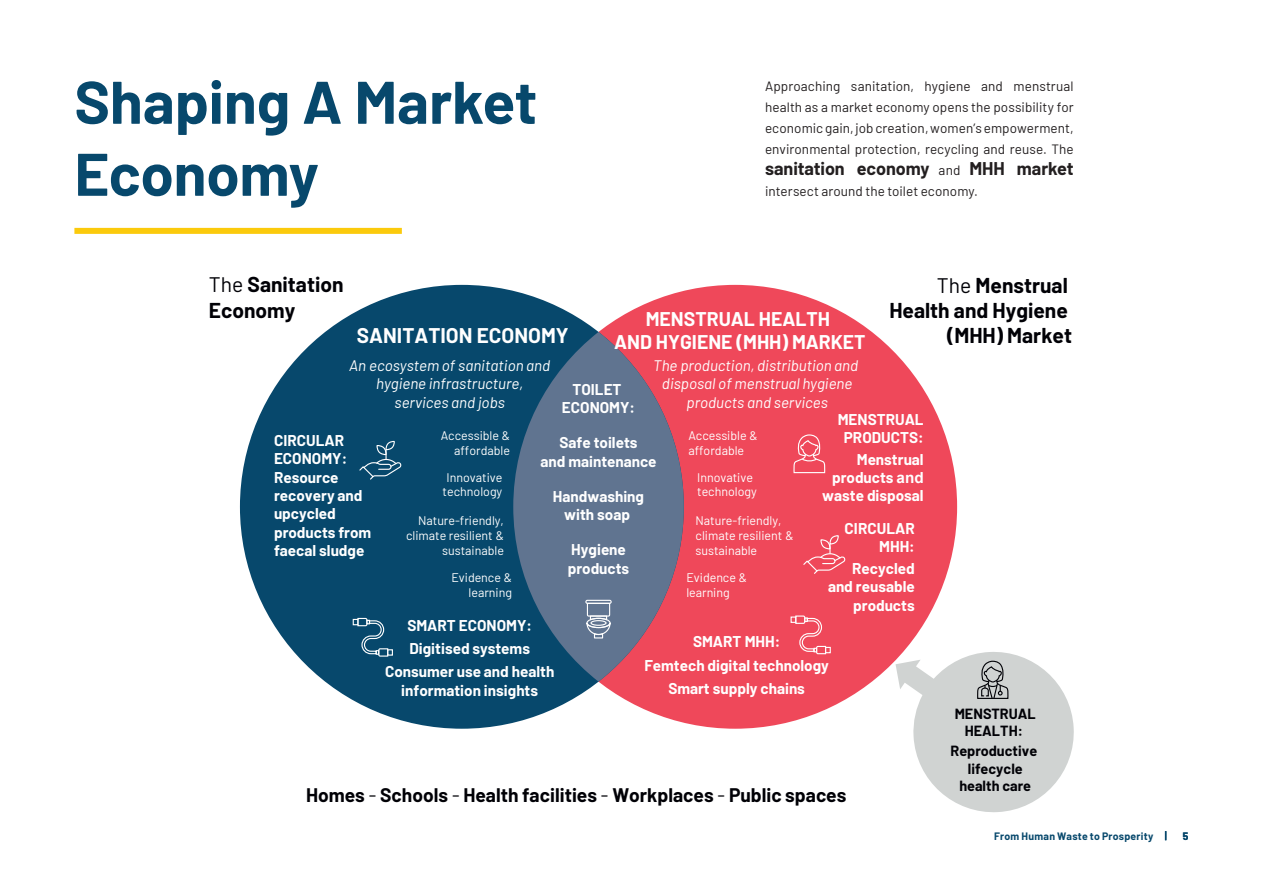
<style>
.page{position:relative;width:1263px;height:893px;background:#fff}
.page>*{position:absolute;margin:0;border:0;box-sizing:border-box;transform-origin:0 0}
.t1{font:700 60px/72px "Barlow";letter-spacing:-.005em;color:#07486c}
.t2{font:700 21px/25.2px "Barlow";color:#010106}
.t3{font:700 20.7px "Barlow";color:#fff}
.t4{font:700 19.35px/23.2px "Barlow";color:#fff;text-align:center}
.t5{font:700 19.2px "Barlow";color:#010106}
.Paragraph{font:700 18px "Barlow";letter-spacing:-.005em;color:#231f20}
.t6{font:700 15.3px/18.3px "Barlow";color:#fff;text-align:center}
.t7{font:italic 15.3px/18.3px "Barlow";color:#fff;text-align:center}
.t8{font:700 14.4px/17.2px "Barlow";color:#010106;text-align:center}
.Paragraph-2{font:13.5px/21px "Barlow";letter-spacing:.005em;color:#231f20;text-align:justify}
.t9{font:12.45px/14.9px "Barlow";color:#fff}
.t10{font:700 10.5px "Barlow";letter-spacing:.025em;color:#07486c}
.s1{font-weight:400;font-size:13.5px}
.s2{font-weight:400}
.s3{font-family:"Arial"}
</style>
<div class="page">
<div style="left:74px;top:228px;width:328px;height:6px;background:#fbca0c"></div>
<div style="left:513px;top:285px;width:444px;height:444px;background:#ef485a;border-radius:50%"></div>
<div style="left:240px;top:285px;width:444px;height:444px;background:#07486c;border-radius:50%"></div>
<div style="left:513px;top:332px;width:171px;height:350px;background:#607490;border-radius:50%"></div>
<svg style="left:586px;top:604px;width:25px;height:35px"></svg>
<div style="left:585px;top:600px;width:27px;height:4px;border:1px solid #fff"></div>
<div style="left:790px;top:616px;width:6px;height:7px;border:1px solid #fff"></div>
<svg style="left:795px;top:615px;width:36px;height:40px"></svg>
<div style="left:387px;top:649px;width:6px;height:7px;border:1px solid #fff"></div>
<svg style="left:353px;top:617px;width:36px;height:40px"></svg>
<svg style="left:359px;top:440px;width:43px;height:40px"></svg>
<svg style="left:803px;top:535px;width:43px;height:39px"></svg>
<svg style="left:895px;top:650px;width:179px;height:162px"></svg>
<svg style="left:793px;top:434px;width:33px;height:40px"></svg>
<h1 class="t1" style="left:74px;top:62px;width:464px">Shaping A Market<br>Economy</h1>
<p class="Paragraph-2" style="left:765px;top:74px;width:310px">Approaching sanitation, hygiene and menstrual health as a market economy opens the possibility for economic gain, job creation, women’s empowerment, environmental protection, recycling and reuse. The</p>
<p class="Paragraph" style="left:765px;top:155px;width:310px">sanitation economy <span class="s1">and</span> MHH market</p>
<p class="Paragraph-2" style="left:765px;top:179px;width:214px">intersect around the toilet economy.</p>
<p class="t2" style="left:209px;top:271px;width:136px"><span class="s2">The</span> Sanitation<br>Economy</p>
<p class="t2" style="left:889px;top:271px;width:184px;text-align:right"><span class="s2">The</span> Menstrual<br>Health and Hygiene (MHH) Market</p>
<p class="t4" style="left:614px;top:306px;width:253px">MENSTRUAL HEALTH<br>AND HYGIENE (MHH) MARKET</p>
<p class="t7" style="left:653px;top:355px;width:207px">The production, distribution and disposal of menstrual hygiene products and services</p>
<p class="t3" style="left:357px;top:320px;width:213px">SANITATION ECONOMY</p>
<p class="t7" style="left:349px;top:355px;width:202px">An ecosystem of sanitation and hygiene infrastructure, services and jobs</p>
<p class="t6" style="left:562px;top:379px;width:75px">TOILET<br>ECONOMY:</p>
<p class="t6" style="left:540px;top:433px;width:118px">Safe toilets<br>and maintenance</p>
<p class="t6" style="left:553px;top:486px;width:93px">Handwashing with soap</p>
<p class="t6" style="left:838px;top:409px;width:87px">MENSTRUAL<br>PRODUCTS:</p>
<p class="t6" style="left:822px;top:449px;width:103px;text-align:right">Menstrual products <span class="s3">and </span>waste disposal</p>
<p class="t9" style="left:688px;top:427px;width:71px">Accessible &amp; affordable</p>
<p class="t9" style="left:441px;top:427px;width:71px;text-align:right">Accessible &amp; affordable</p>
<p class="t6" style="left:274px;top:430px;width:99px;text-align:left">CIRCULAR<br>ECONOMY:<br>Resource recovery and upcycled products from faecal sludge</p>
<p class="t9" style="left:443px;top:469px;width:61px;text-align:center">Innovative technology</p>
<p class="t9" style="left:697px;top:469px;width:61px">Innovative technology</p>
<p class="t9" style="left:696px;top:512px;width:99px">Nature-friendly, climate resilient &amp; sustainable</p>
<p class="t9" style="left:406px;top:512px;width:99px;text-align:right">Nature-friendly, climate resilient &amp; sustainable</p>
<p class="t6" style="left:845px;top:518px;width:72px;text-align:right">CIRCULAR<br>MHH:</p>
<p class="t6" style="left:828px;top:558px;width:88px;text-align:right">Recycled and reusable products</p>
<p class="t6" style="left:568px;top:539px;width:63px;text-align:left">Hygiene products</p>
<p class="t9" style="left:686px;top:569px;width:62px">Evidence &amp; learning</p>
<p class="t9" style="left:451px;top:569px;width:62px;text-align:right">Evidence &amp; learning</p>
<p class="t6" style="left:385px;top:613px;width:171px;line-height:23.2px">SMART ECONOMY:<br>Digitised systems<br>Consumer use and health</p>
<p class="t6" style="left:401px;top:680px;width:138px">information insights</p>
<p class="t6" style="left:644px;top:629px;width:186px;line-height:23.1px">SMART MHH:<br>Femtech digital technology<br>Smart supply chains</p>
<p class="t5" style="left:306px;top:781px;width:542px">Homes <span class="s2">-</span> Schools <span class="s2">-</span> Health facilities <span class="s2">-</span> Workplaces <span class="s2">-</span> Public spaces</p>
<p class="t8" style="left:955px;top:704px;width:83px">MENSTRUAL<br>HEALTH:</p>
<p class="t8" style="left:950px;top:741px;width:88px">Reproductive lifecycle health care</p>
<p class="t10" style="left:994px;top:828px;width:161px">From Human Waste to Prosperity</p>
<p class="t10" style="left:1183px;top:828px;width:7px">5</p>
</div>
